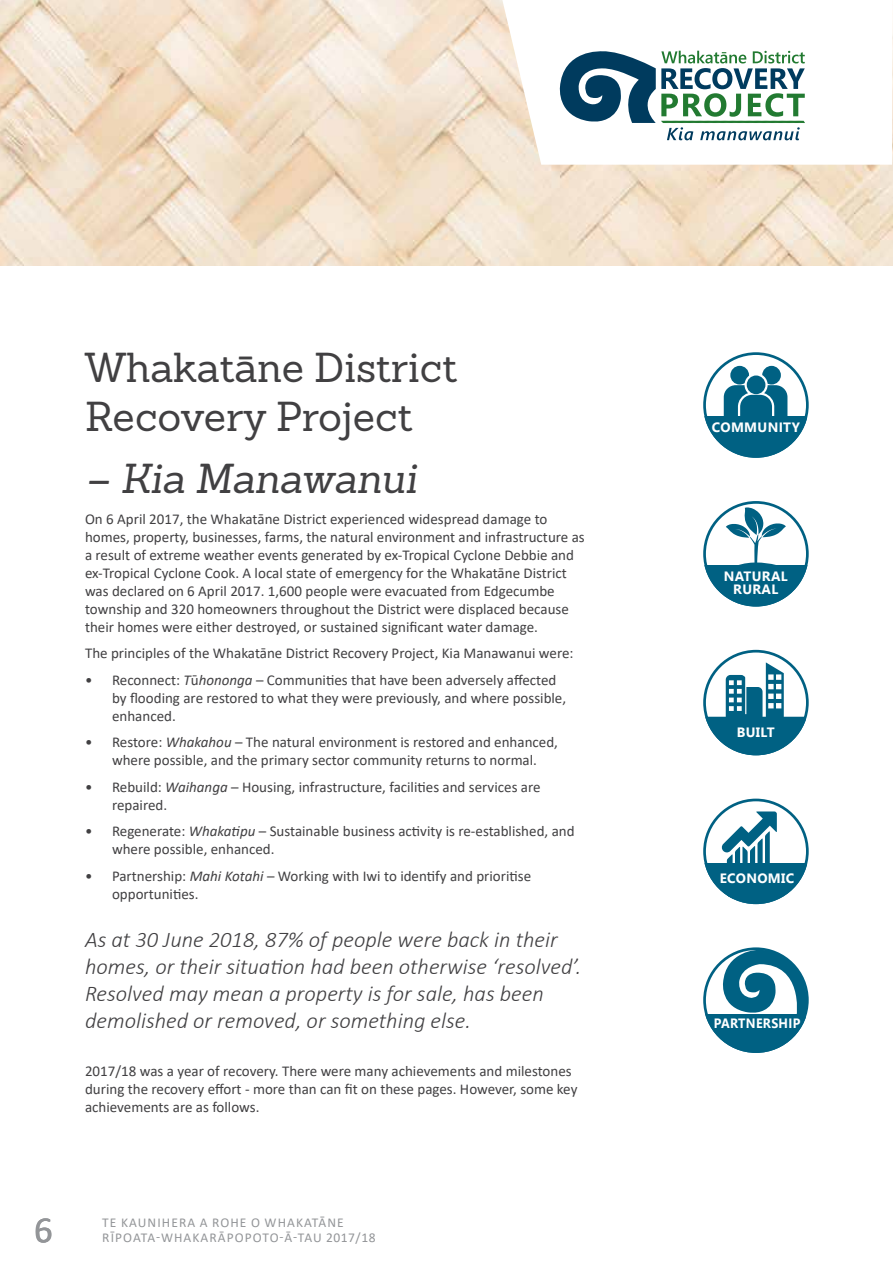
<style>
.page{position:relative;width:893px;height:1263px;background:#fff}
.page>*{position:absolute;margin:0;border:0;box-sizing:border-box;transform-origin:0 0}
.t1{font:40.8px/48.9px "Sanchez";color:#414042}
.t2{font:italic 40.8px "Sanchez";color:#414042}
.t3{font:36.75px "Calibri";color:#939598}
.t4{font:italic 300 22.5px/27px "Calibri";color:#414042}
.t5{font:15px/18px "Calibri";color:#414042}
.t6{font:13.5px/14.5px "Calibri";letter-spacing:.08em;color:#939598}
.t7{font:700 13.5px/13.5px "Segoe UI";letter-spacing:.025em;color:#fff;text-align:center}
.t8{font:700 13.5px "Segoe UI";letter-spacing:.025em;color:#fff;scale:.92 1}
.s1{font-style:italic}
</style>
<div class="page">
<img style="left:0;top:0;width:893px;height:266px">
<svg style="left:502px;top:0;width:391px;height:165px"></svg>
<svg style="left:557px;top:49px;width:248px;height:91px"></svg>
<svg style="left:724px;top:366px;width:63px;height:51px"></svg>
<svg style="left:704px;top:417px;width:103px;height:41px;fill:#006183"></svg>
<div style="left:703px;top:352px;width:106px;height:106px;border:3px solid #006183;border-radius:50%"></div>
<svg style="left:704px;top:564px;width:104px;height:42px;fill:#006183"></svg>
<div style="left:703px;top:501px;width:106px;height:105px;border:3px solid #006183;border-radius:50%"></div>
<svg style="left:726px;top:507px;width:60px;height:60px"></svg>
<svg style="left:705px;top:651px;width:102px;height:103px"></svg>
<svg style="left:703px;top:662px;width:103px;height:93px"></svg>
<div style="left:703px;top:650px;width:106px;height:105px;border:3px solid #006183;border-radius:50%"></div>
<svg style="left:721px;top:811px;width:56px;height:52px"></svg>
<svg style="left:704px;top:863px;width:103px;height:41px;fill:#006183"></svg>
<div style="left:703px;top:799px;width:106px;height:105px;border:3px solid #006183;border-radius:50%"></div>
<svg style="left:705px;top:1014px;width:101px;height:39px;fill:#006183"></svg>
<div style="left:703px;top:947px;width:106px;height:106px;border:3px solid #006183;border-radius:50%"></div>
<svg style="left:720px;top:950px;width:89px;height:67px"></svg>
<h1 class="t1" style="left:85px;top:343px;width:374px">Whakatāne District<br>Recovery Project</h1>
<h1 class="t2" style="left:85px;top:452px;width:333px">– Kia Manawanui</h1>
<p class="t5" style="left:85px;top:509px;width:501px">On 6 April 2017, the Whakatāne District experienced widespread damage to homes, property, businesses, farms, the natural environment and infrastructure as a result of extreme weather events generated by ex-Tropical Cyclone Debbie and ex-Tropical Cyclone Cook. A local state of emergency for the Whakatāne District was declared on 6 April 2017. 1,600 people were evacuated from Edgecumbe township and 320 homeowners throughout the District were displaced because their homes were either destroyed, or sustained significant water damage.</p>
<p class="t5" style="left:85px;top:644px;width:490px">The principles of the Whakatāne District Recovery Project, Kia Manawanui were:</p>
<p class="t5" style="left:112px;top:670px;width:456px;text-indent:-27px">• Reconnect: <span class="s1">T</span>ū<span class="s1">hononga</span> – Communities that have been adversely affected by flooding are restored to what they were previously, and where possible, enhanced.</p>
<p class="t5" style="left:85px;top:733px;width:474px;text-align:center">• Restore: <span class="s1">Whakahou</span> – The natural environment is restored and enhanced, where possible, and the primary sector community returns to normal.</p>
<p class="t5" style="left:112px;top:777px;width:430px;text-indent:-27px">• Rebuild: <span class="s1">Waihanga</span> – Housing, infrastructure, facilities and services are repaired.</p>
<p class="t5" style="left:112px;top:822px;width:464px;text-indent:-27px">• Regenerate: <span class="s1">Whakatipu</span> – Sustainable business activity is re-established, and where possible, enhanced.</p>
<p class="t5" style="left:112px;top:866px;width:421px;text-indent:-27px">• Partnership: <span class="s1">Mahi Kotahi</span> – Working with Iwi to identify and prioritise opportunities.</p>
<h3 class="t4" style="left:85px;top:926px;width:498px">As at 30 June 2018, 87% of people were back in their homes, or their situation had been otherwise ‘resolved’.<br>Resolved may mean a property is for sale, has been demolished or removed, or something else.</h3>
<p class="t5" style="left:85px;top:1061px;width:494px">2017/18 was a year of recovery. There were many achievements and milestones during the recovery effort - more than can fit on these pages. However, some key achievements are as follows.</p>
<h2 class="t3" style="left:34px;top:1204px;width:20px">6</h2>
<p class="t6" style="left:102px;top:1215px;width:275px">TE KAUNIHERA A ROHE O WHAKATĀNE<br>RĪPOATA-WHAKARĀPOPOTO-Ā-TAU 2017/18</p>
<p class="t7" style="left:712px;top:420px;width:90px">COMMUNITY</p>
<p class="t7" style="left:724px;top:569px;width:66px">NATURAL<br>RURAL</p>
<p class="t7" style="left:737px;top:725px;width:39px">BUILT</p>
<p class="t7" style="left:720px;top:870px;width:76px">ECONOMIC</p>
<p class="t8" style="left:714px;top:1012px;width:95px">PARTNERSHIP</p>
</div>
